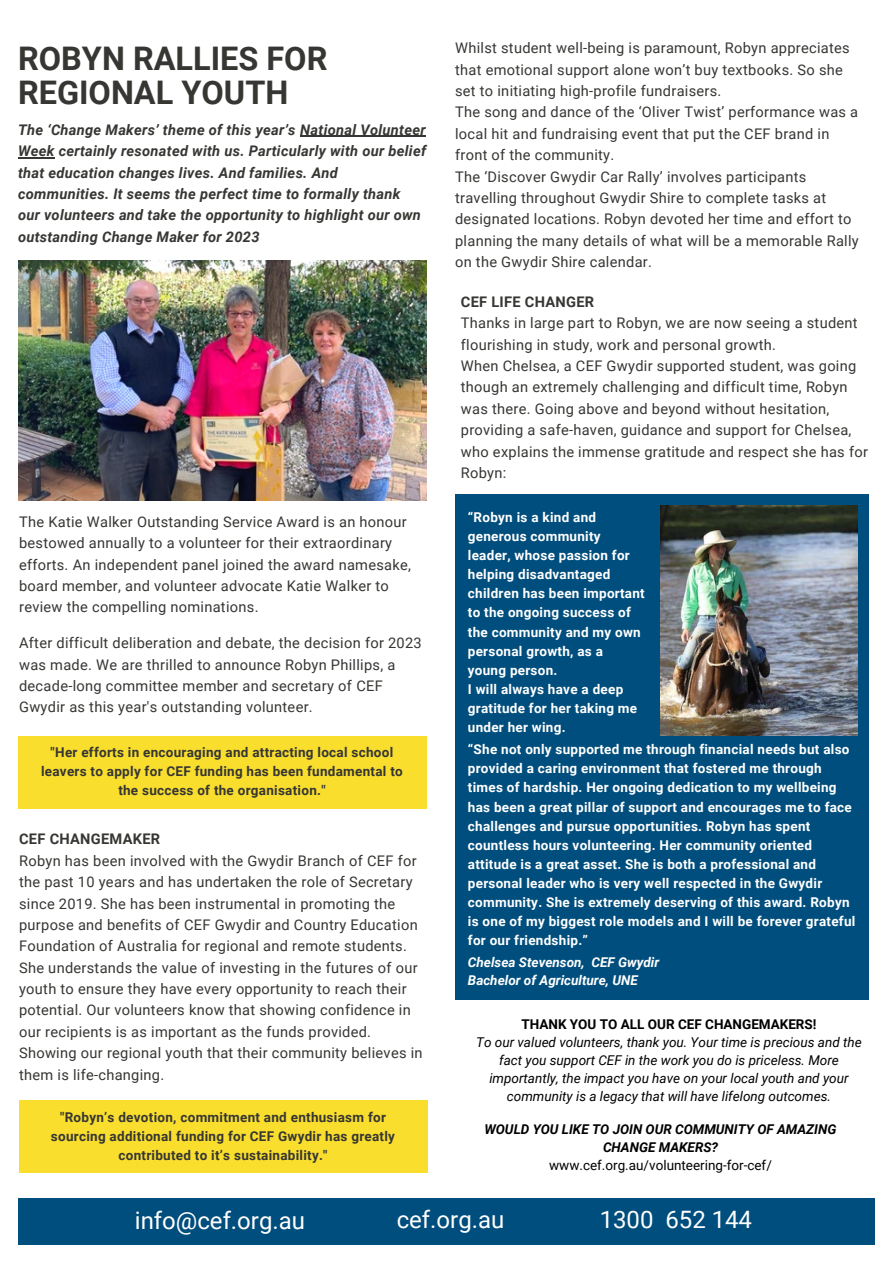
<style>
.page{position:relative;width:893px;height:1264px;background:#fff}
.page>*{position:absolute;margin:0;border:0;box-sizing:border-box;transform-origin:0 0}
.t1{font:700 32.55px/33.8px "Roboto";color:#363633}
.t2{font:24px "Roboto";color:#fff}
.t3{font:14.55px/21.3px "Roboto";letter-spacing:.02em;color:#363633}
.t4{font:italic 700 14.55px/21.3px "Roboto";letter-spacing:.02em;color:#363633}
.t5{font:700 14.55px "Roboto";letter-spacing:.02em;color:#363633}
.t6{font:700 13.5px/19px "Roboto";letter-spacing:.02em;color:#fff}
.t7{font:700 13.5px/19px "Roboto";letter-spacing:.02em;color:#363633;text-align:center}
.t8{font:italic 13.5px/18px "Roboto";color:#000;text-align:center}
.t9{font:italic 700 13.5px/18px "Roboto";color:#000;text-align:center}
.t10{font:italic 700 13.5px "Roboto";color:#fff}
.t11{font:13.5px "Roboto";color:#000}
.t12{font:700 13.5px "Roboto";color:#000}
</style>
<div class="page">
<div style="left:18px;top:736px;width:408px;height:72px;background:#fade2e"></div>
<div style="left:455px;top:494px;width:413px;height:505px;background:#004e7d"></div>
<img style="left:19px;top:260px;width:408px;height:240px">
<div style="left:18px;top:1198px;width:856px;height:46px;background:#004e7d"></div>
<div style="left:19px;top:1100px;width:408px;height:72px;background:#fade2e"></div>
<img style="left:660px;top:505px;width:197px;height:230px">
<hr style="left:300px;top:136px;width:126px;height:1px;background:#363633">
<hr style="left:18px;top:157px;width:37px;height:1px;background:#363633">
<p class="t1" style="left:18px;top:42px;width:311px">ROBYN RALLIES FOR<br>REGIONAL YOUTH</p>
<p class="t4" style="left:18px;top:119px;width:409px">The ‘Change Makers’ theme of this year’s National Volunteer Week certainly resonated with us. Particularly with our belief that education changes lives. And families. And communities. It seems the perfect time to formally thank<br>our volunteers and take the opportunity to highlight our own outstanding Change Maker for 2023</p>
<p class="t3" style="left:19px;top:511px;width:393px">The Katie Walker Outstanding Service Award is an honour bestowed annually to a volunteer for their extraordinary efforts. An independent panel joined the award namesake, board member, and volunteer advocate Katie Walker to review the compelling nominations.</p>
<p class="t3" style="left:19px;top:632px;width:404px">After difficult deliberation and debate, the decision for 2023 was made. We are thrilled to announce Robyn Phillips, a decade-long committee member and secretary of CEF Gwydir as this year's outstanding volunteer.</p>
<p class="t7" style="left:41px;top:743px;width:363px">"Her efforts in encouraging and attracting local school leavers to apply for CEF funding has been fundamental to the success of the organisation."</p>
<p class="t5" style="left:19px;top:831px;width:143px">CEF CHANGEMAKER</p>
<p class="t3" style="left:19px;top:850px;width:400px">Robyn has been involved with the Gwydir Branch of CEF for the past 10 years and has undertaken the role of Secretary since 2019. She has been instrumental in promoting the purpose and benefits of CEF Gwydir and Country Education Foundation of Australia for regional and remote students.</p>
<p class="t3" style="left:19px;top:957px;width:400px">She understands the value of investing in the futures of our youth to ensure they have every opportunity to reach their potential. Our volunteers know that showing confidence in our recipients is as important as the funds provided.</p>
<p class="t3" style="left:19px;top:1042px;width:405px">Showing our regional youth that their community believes in them is life-changing.</p>
<p class="t7" style="left:51px;top:1107px;width:345px">"Robyn’s devotion, commitment and enthusiasm for sourcing additional funding for CEF Gwydir has greatly contributed to it’s sustainability."</p>
<p class="t3" style="left:455px;top:38px;width:396px">Whilst student well-being is paramount, Robyn appreciates that emotional support alone won’t buy textbooks. So she set to initiating high-profile fundraisers.</p>
<p class="t3" style="left:455px;top:102px;width:404px">The song and dance of the ‘Oliver Twist’ performance was a local hit and fundraising event that put the CEF brand in front of the community.</p>
<p class="t3" style="left:455px;top:166px;width:405px">The ‘Discover Gwydir Car Rally’ involves participants travelling throughout Gwydir Shire to complete tasks at designated locations. Robyn devoted her time and effort to planning the many details of what will be a memorable Rally on the Gwydir Shire calendar.</p>
<p class="t5" style="left:461px;top:293px;width:135px">CEF LIFE CHANGER</p>
<p class="t3" style="left:461px;top:313px;width:398px">Thanks in large part to Robyn, we are now seeing a student flourishing in study, work and personal growth.</p>
<p class="t3" style="left:461px;top:355px;width:408px">When Chelsea, a CEF Gwydir supported student, was going though an extremely challenging and difficult time, Robyn was there. Going above and beyond without hesitation, providing a safe-haven, guidance and support for Chelsea, who explains the immense gratitude and respect she has for Robyn:</p>
<p class="t6" style="left:468px;top:507px;width:178px">“Robyn is a kind and generous community leader, whose passion for helping disadvantaged children has been important to the ongoing success of the community and my own personal growth, as a<br>young person.</p>
<p class="t6" style="left:468px;top:679px;width:171px">I will always have a deep gratitude for her taking me under her wing.</p>
<p class="t6" style="left:468px;top:740px;width:389px">“She not only supported me through financial needs but also provided a caring environment that fostered me through times of hardship. Her ongoing dedication to my wellbeing has been a great pillar of support and encourages me to face challenges and pursue opportunities. Robyn has spent countless hours volunteering. Her community oriented attitude is a great asset. She is both a professional and personal leader who is very well respected in the Gwydir community. She is extremely deserving of this award. Robyn is one of my biggest role models and I will be forever grateful for our friendship.”</p>
<p class="t10" style="left:468px;top:954px;width:193px">Chelsea Stevenson, CEF Gwydir</p>
<p class="t10" style="left:468px;top:972px;width:171px">Bachelor of Agriculture, UNE</p>
<p class="t12" style="left:521px;top:1016px;width:296px">THANK YOU TO ALL OUR CEF CHANGEMAKERS!</p>
<p class="t8" style="left:476px;top:1033px;width:387px">To our valued volunteers, thank you. Your time is precious and the fact you support CEF in the work you do is priceless. More importantly, the impact you have on your local youth and your community is a legacy that will have lifelong outcomes.</p>
<p class="t9" style="left:484px;top:1120px;width:353px">WOULD YOU LIKE TO JOIN OUR COMMUNITY OF AMAZING<br>CHANGE MAKERS?</p>
<p class="t11" style="left:549px;top:1157px;width:224px">www.cef.org.au/volunteering-for-cef/</p>
<p class="t2" style="left:135px;top:1206px;width:172px">info@cef.org.au</p>
<p class="t2" style="left:396px;top:1205px;width:109px">cef.org.au</p>
<p class="t2" style="left:599px;top:1205px;width:154px">1300 652 144</p>
</div>
